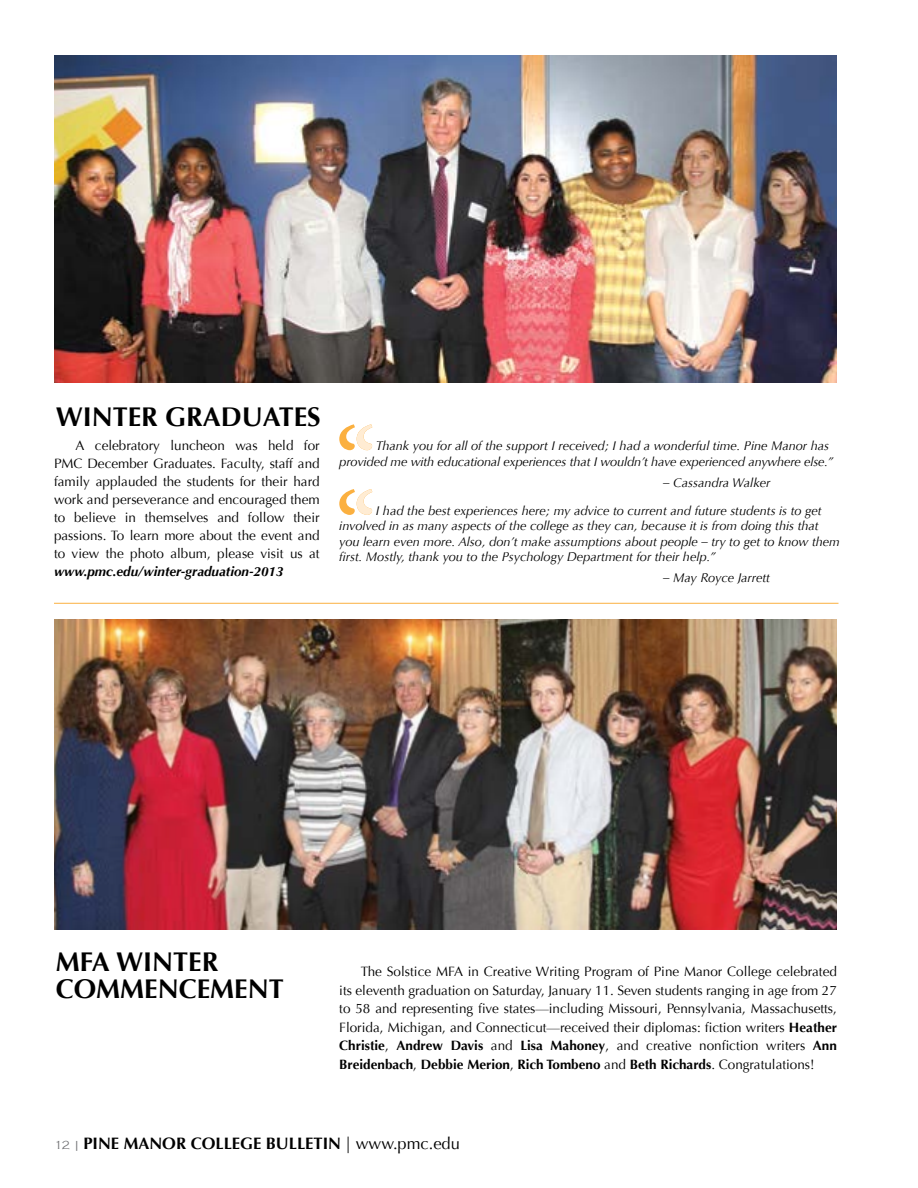
<style>
.page{position:relative;width:918px;height:1188px;background:#fff}
.page>*{position:absolute;margin:0;border:0;box-sizing:border-box;transform-origin:0 0}
.t1{font:700 27px/27px "Optima";color:#000}
.t2{font:700 16.5px "Optima";color:#000}
.t3{font:16.5px "Optima";color:#000}
.t4{font:13.5px/18px "Optima";color:#000;text-align:justify}
.t5{font:italic 700 13.5px "Optima";color:#000}
.t6{font:italic 12.75px/15.3px "Optima";color:#000}
.s1{font-weight:700}
.s2{font-family:"Copperplate Gothic";font-weight:300;font-size:12px;color:#6d6e71}
</style>
<div class="page">
<img style="left:54px;top:55px;width:783px;height:327px">
<hr style="left:54px;top:603px;width:784px;height:1px;background:#fbb040">
<img style="left:54px;top:620px;width:783px;height:310px">
<svg style="left:339px;top:424px;width:33px;height:26px"></svg>
<svg style="left:339px;top:489px;width:33px;height:26px"></svg>
<h1 class="t1" style="left:56px;top:404px;width:267px">Winter Graduates</h1>
<p class="t4" style="left:54px;top:437px;width:267px;text-indent:22px">A celebratory luncheon was held for PMC December Graduates. Faculty, staff and family applauded the students for their hard work and perseverance and encouraged them to believe in themselves and follow their passions. To learn more about the event and to view the photo album, please visit us at</p>
<p class="t5" style="left:54px;top:563px;width:231px">www.pmc.edu/winter-graduation-2013</p>
<p class="t6" style="left:339px;top:438px;width:496px;text-indent:37px">Thank you for all of the support I received; I had a wonderful time. Pine Manor has provided me with educational experiences that I wouldn’t have experienced anywhere else.”</p>
<p class="t6" style="left:663px;top:475px;width:109px">– Cassandra Walker</p>
<p class="t6" style="left:339px;top:503px;width:502px;text-indent:37px">I had the best experiences here; my advice to current and future students is to get involved in as many aspects of the college as they can, because it is from doing this that you learn even more. Also, don’t make assumptions about people – try to get to know them first. Mostly, thank you to the Psychology Department for their help.”</p>
<p class="t6" style="left:663px;top:570px;width:108px">– May Royce Jarrett</p>
<h1 class="t1" style="left:56px;top:949px;width:230px">MFA Winter<br>Commencement</h1>
<p class="t4" style="left:339px;top:962px;width:499px;line-height:18.6px;text-indent:22px">The Solstice MFA in Creative Writing Program of Pine Manor College celebrated its eleventh graduation on Saturday, January 11. Seven students ranging in age from 27 to 58 and representing five states—including Missouri, Pennsylvania, Massachusetts, Florida, Michigan, and Connecticut—received their diplomas: fiction writers <span class="s1">Heather Christie</span>, <span class="s1">Andrew Davis</span> and <span class="s1">Lisa Mahoney</span>, and creative nonfiction writers <span class="s1">Ann Breidenbach</span>, <span class="s1">Debbie Merion</span>, <span class="s1">Rich Tombeno</span> and <span class="s1">Beth Richards</span>. Congratulations!</p>
<p class="t2" style="left:54px;top:1134px;width:48px"><span class="s2">12 |</span> PINE</p>
<p class="t2" style="left:124px;top:1134px;width:28px">MANOR</p>
<p class="t2" style="left:191px;top:1134px;width:22px">COLLEGE</p>
<p class="t2" style="left:266px;top:1134px;width:20px">BULLETIN</p>
<p class="t3" style="left:346px;top:1134px;width:116px">| www.pmc.edu</p>
</div>
